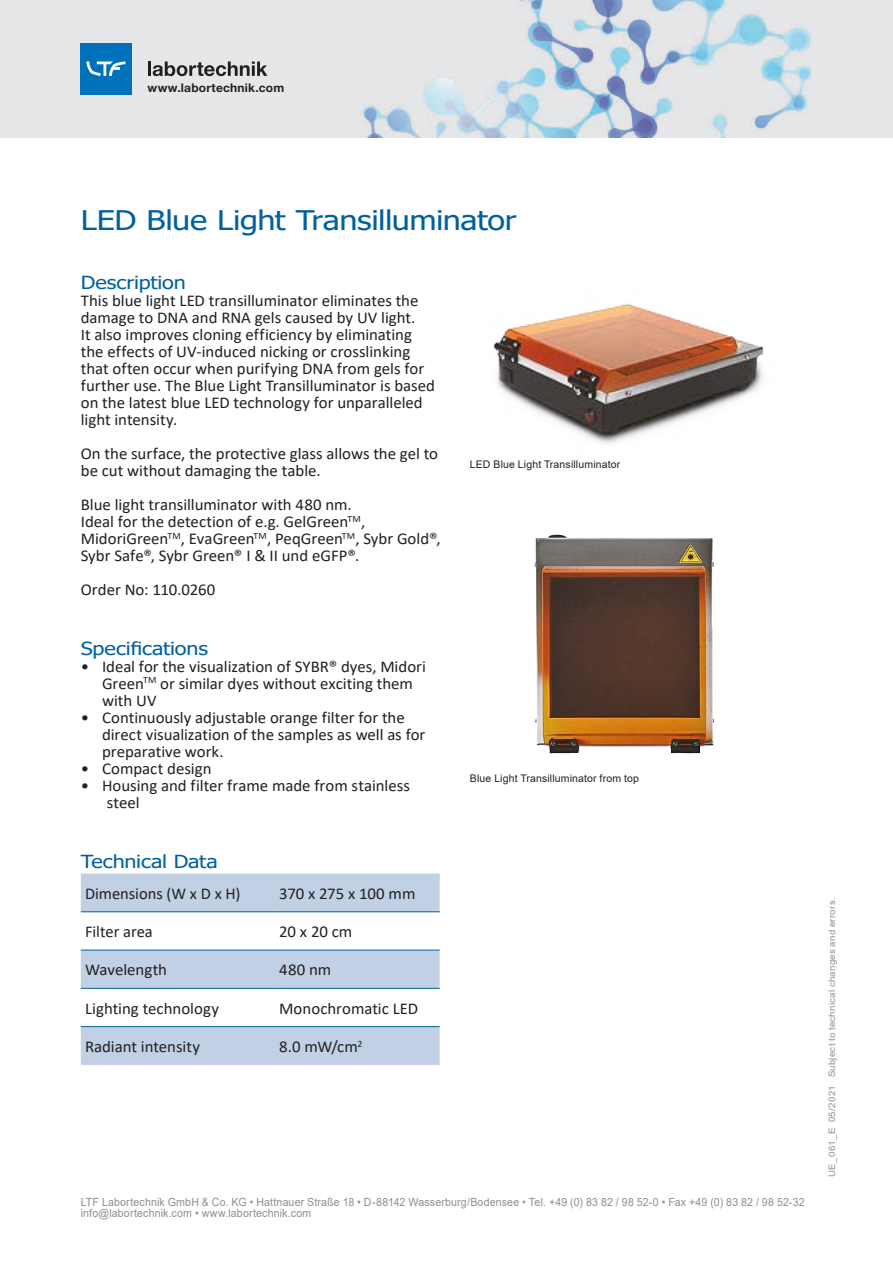
<style>
.page{position:relative;width:893px;height:1263px;background:#fff}
.page>*{position:absolute;margin:0;border:0;box-sizing:border-box;transform-origin:0 0}
.Headline{font:27px "Tahoma";letter-spacing:-.015em;color:#00609f;scale:1.2 1}
.Subline{font:18px "Tahoma";letter-spacing:-.005em;color:#00609f;scale:1.2 1}
.Body{font:16.5px/17px "Calibri";color:#231f20}
.Subline-2{font:16.5px "Calibri";letter-spacing:-.005em;color:#231f20}
.Tabelle_Türkis{font:16.5px "Calibri";letter-spacing:-.005em;color:#231f20}
.Tabelle_registerhalt{font:16.5px "Calibri";letter-spacing:-.005em;color:#231f20}
.t1{font:700 12px "Helvetica Neue LT Std";letter-spacing:.015em;color:#231f20}
.t2{font:11.25px/11.2px "Arial";letter-spacing:.015em;color:#8d8f94;scale:.94 1}
.t3{font:10.5px "Arial";letter-spacing:.015em;color:#231f20}
.t4{font:9px "Arial";letter-spacing:.02em;color:#8d8f94;scale:1.08 1}
</style>
<div class="page">
<div style="left:0;top:0;width:893px;height:138px;background:#e6e7e9"></div>
<img style="left:362px;top:0;width:449px;height:138px">
<hr style="left:148px;top:61px;width:3px;height:15px;background:#231f20">
<svg style="left:153px;top:61px;width:114px;height:15px"></svg>
<div style="left:81px;top:43px;width:51px;height:51px;background:#0072bc"></div>
<svg style="left:87px;top:62px;width:38px;height:14px"></svg>
<img style="left:494px;top:303px;width:269px;height:141px">
<svg style="left:81px;top:873px;width:359px;height:192px;fill:#c2d0e6"></svg>
<hr style="left:81px;top:911px;width:194px;height:1px;background:#00609f">
<hr style="left:275px;top:911px;width:165px;height:1px;background:#00609f">
<hr style="left:81px;top:950px;width:194px;height:1px;background:#00609f">
<hr style="left:275px;top:950px;width:165px;height:1px;background:#00609f">
<hr style="left:81px;top:988px;width:194px;height:1px;background:#00609f">
<hr style="left:275px;top:988px;width:165px;height:1px;background:#00609f">
<hr style="left:81px;top:1026px;width:194px;height:1px;background:#00609f">
<hr style="left:275px;top:1026px;width:165px;height:1px;background:#00609f">
<img style="left:534px;top:534px;width:180px;height:220px">
<p class="t1" style="left:147px;top:80px;width:138px">www.labortechnik.com</p>
<p class="Headline" style="left:81px;top:202px;width:365px">LED Blue Light Transilluminator</p>
<p class="Subline" style="left:81px;top:271px;width:89px">Description</p>
<p class="Body" style="left:81px;top:292px;width:356px">This blue light LED transilluminator eliminates the damage to DNA and RNA gels caused by UV light.<br>It also improves cloning efficiency by eliminating the effects of UV-induced nicking or crosslinking that often occur when purifying DNA from gels for further use. The Blue Light Transilluminator is based on the latest blue LED technology for unparalleled light intensity.</p>
<p class="Body" style="left:81px;top:445px;width:359px">On the surface, the protective glass allows the gel to be cut without damaging the table.</p>
<p class="Body" style="left:81px;top:496px;width:273px">Blue light transilluminator with 480 nm.</p>
<p class="Body" style="left:81px;top:513px;width:361px">Ideal for the detection of e.g. GelGreen<sup>TM</sup>,<br>MidoriGreen<sup>TM</sup>, EvaGreen<sup>TM</sup>, PeqGreen<sup>TM</sup>, Sybr Gold®,<br>Sybr Safe®, Sybr Green® I &amp; II und eGFP®.</p>
<p class="Body" style="left:81px;top:581px;width:136px">Order No: 110.0260</p>
<p class="Subline" style="left:81px;top:636px;width:108px">Specifications</p>
<p class="Body" style="left:102px;top:657px;width:325px;text-indent:-21px">• Ideal for the visualization of SYBR® dyes, Midori<br>Green<sup>TM</sup> or similar dyes without exciting them with UV</p>
<p class="Body" style="left:102px;top:708px;width:325px;text-indent:-21px">• Continuously adjustable orange filter for the direct visualization of the samples as well as for preparative work.</p>
<p class="Body" style="left:81px;top:759px;width:132px">• Compact design</p>
<p class="Body" style="left:107px;top:777px;width:305px;text-indent:-26px">• Housing and filter frame made from stainless steel</p>
<p class="Subline" style="left:81px;top:849px;width:116px">Technical Data</p>
<p class="Tabelle_Türkis" style="left:85px;top:882px;width:157px">Dimensions (W x D x H)</p>
<p class="Subline-2" style="left:279px;top:882px;width:138px">370 x 275 x 100 mm</p>
<p class="Tabelle_registerhalt" style="left:85px;top:920px;width:69px">Filter area</p>
<p class="Subline-2" style="left:279px;top:920px;width:75px">20 x 20 cm</p>
<p class="Subline-2" style="left:85px;top:958px;width:84px">Wavelength</p>
<p class="Subline-2" style="left:279px;top:958px;width:54px">480 nm</p>
<p class="Subline-2" style="left:85px;top:997px;width:136px">Lighting technology</p>
<p class="Subline-2" style="left:279px;top:997px;width:140px">Monochromatic LED</p>
<p class="Subline-2" style="left:85px;top:1035px;width:117px">Radiant intensity</p>
<p class="Subline-2" style="left:279px;top:1035px;width:85px">8.0 mW/cm<sup>2</sup></p>
<p class="t3" style="left:470px;top:457px;width:152px">LED Blue Light Transilluminator</p>
<p class="t3" style="left:470px;top:771px;width:171px">Blue Light Transilluminator from top</p>
<p class="t2" style="left:81px;top:1196px;width:771px">LTF Labortechnik GmbH &amp; Co. KG • Hattnauer Straße 18 • D-88142 Wasserburg/Bodensee • Tel. +49 (0) 83 82 / 98 52-0 • Fax +49 (0) 83 82 / 98 52-32 info@labortechnik.com • www.labortechnik.com</p>
<p class="t4" style="left:826px;top:1177px;width:260px;rotate:-90deg">UE_061_E 05/2021 Subject to technical changes and errors.</p>
</div>
